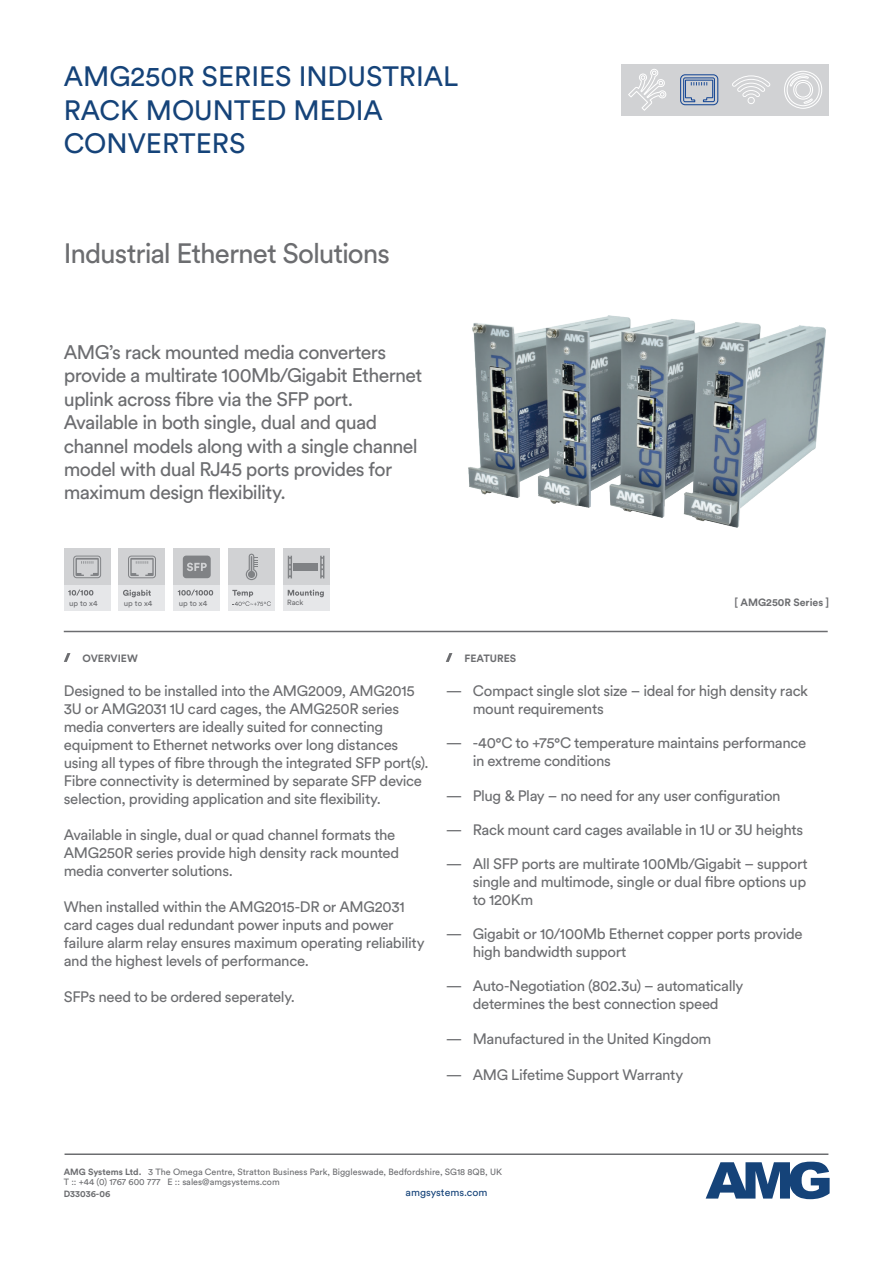
<style>
.page{position:relative;width:893px;height:1263px;background:#fff}
.page>*{position:absolute;margin:0;border:0;box-sizing:border-box;transform-origin:0 0}
.t1{font:27.75px/33.3px "Circular Std";color:#154379}
.t2{font:27.75px "Circular Std";letter-spacing:-.035em;color:#6c6d70}
.t3{font:19.5px/23.4px "Circular Std";letter-spacing:-.035em;color:#6c6d70}
.t4{font:15px/18px "Circular Std";letter-spacing:-.025em;color:#6c6d70}
.t5{font:700 10.5px "Circular Std";color:#6c6d70}
.t6{font:10.5px "Circular Std";color:#154379}
.t7{font:9px/10.8px "Circular Std";color:#6c6d70}
.t8{font:700 9px "Circular Std";color:#6c6d70}
.t9{font:7.8px "Circular Std";color:#6c6d70}
.t10{font:7.5px "Circular Std";color:#6c6d70}
.s1{font-weight:700}
</style>
<div class="page">
<img style="left:468px;top:315px;width:358px;height:213px">
<svg style="left:706px;top:1161px;width:123px;height:38px"></svg>
<hr style="left:65px;top:1153px;width:763px;height:2px;background:#6c6d70">
<hr style="left:64px;top:631px;width:764px;height:1px;background:#6c6d70">
<svg style="left:64px;top:653px;width:6px;height:9px"></svg>
<svg style="left:446px;top:653px;width:6px;height:9px"></svg>
<div style="left:64px;top:585px;width:47px;height:25px;background:#e6e7e9"></div>
<svg style="left:68px;top:590px;width:25px;height:5px"></svg>
<div style="left:64px;top:549px;width:47px;height:36px;background:#d1d2d4"></div>
<svg style="left:73px;top:556px;width:28px;height:22px"></svg>
<div style="left:119px;top:549px;width:46px;height:36px;background:#d1d2d4"></div>
<svg style="left:128px;top:556px;width:28px;height:22px"></svg>
<div style="left:119px;top:585px;width:46px;height:25px;background:#e6e7e9"></div>
<svg style="left:123px;top:590px;width:28px;height:7px"></svg>
<div style="left:228px;top:585px;width:47px;height:25px;background:#e6e7e9"></div>
<div style="left:228px;top:549px;width:47px;height:36px;background:#d1d2d4"></div>
<svg style="left:232px;top:590px;width:39px;height:16px"></svg>
<svg style="left:246px;top:554px;width:11px;height:26px"></svg>
<div style="left:725px;top:64px;width:52px;height:52px;background:#d1d2d4"></div>
<div style="left:673px;top:64px;width:52px;height:52px;background:#d1d2d4"></div>
<div style="left:621px;top:64px;width:52px;height:52px;background:#d1d2d4"></div>
<div style="left:777px;top:64px;width:52px;height:52px;background:#d1d2d4"></div>
<svg style="left:784px;top:71px;width:38px;height:38px"></svg>
<svg style="left:628px;top:69px;width:38px;height:42px"></svg>
<svg style="left:680px;top:74px;width:38px;height:31px"></svg>
<svg style="left:732px;top:75px;width:38px;height:29px"></svg>
<div style="left:283px;top:549px;width:47px;height:36px;background:#d1d2d4"></div>
<div style="left:283px;top:585px;width:47px;height:25px;background:#e6e7e9"></div>
<svg style="left:288px;top:590px;width:36px;height:7px"></svg>
<svg style="left:288px;top:556px;width:4px;height:22px"></svg>
<svg style="left:320px;top:556px;width:4px;height:22px"></svg>
<div style="left:294px;top:563px;width:24px;height:8px;background:#808285"></div>
<div style="left:173px;top:585px;width:47px;height:25px;background:#e6e7e9"></div>
<svg style="left:178px;top:590px;width:35px;height:6px"></svg>
<div style="left:173px;top:549px;width:47px;height:36px;background:#d1d2d4"></div>
<svg style="left:183px;top:555px;width:28px;height:24px"></svg>
<h1 class="t1" style="left:64px;top:60px;width:396px">AMG250R SERIES INDUSTRIAL<br>RACK MOUNTED MEDIA<br>CONVERTERS</h1>
<h1 class="t2" style="left:64px;top:236px;width:328px">Industrial Ethernet Solutions</h1>
<p class="t3" style="left:64px;top:340px;width:360px">AMG’s rack mounted media converters provide a multirate 100Mb/Gigabit Ethernet uplink across fibre via the SFP port.<br>Available in both single, dual and quad channel models along with a single channel model with dual RJ45 ports provides for maximum design flexibility.</p>
<p class="t9" style="left:179px;top:598px;width:30px">up to x4</p>
<p class="t10" style="left:287px;top:598px;width:18px">Rack</p>
<p class="t9" style="left:69px;top:598px;width:30px">up to x4</p>
<p class="t9" style="left:124px;top:598px;width:30px">up to x4</p>
<p class="t10" style="left:178px;top:599px;width:39px">-20~+60°C</p>
<p class="t5" style="left:82px;top:651px;width:57px">OVERVIEW</p>
<p class="t5" style="left:464px;top:651px;width:53px">FEATURES</p>
<p class="t5" style="left:735px;top:595px;width:96px">[ AMG250R Series ]</p>
<p class="t4" style="left:64px;top:682px;width:366px">Designed to be installed into the AMG2009, AMG2015<br>3U or AMG2031 1U card cages, the AMG250R series media converters are ideally suited for connecting equipment to Ethernet networks over long distances using all types of fibre through the integrated SFP port(s).<br>Fibre connectivity is determined by separate SFP device selection, providing application and site flexibility.</p>
<p class="t4" style="left:64px;top:826px;width:337px">Available in single, dual or quad channel formats the<br>AMG250R series provide high density rack mounted media converter solutions.</p>
<p class="t4" style="left:64px;top:898px;width:362px">When installed within the AMG2015-DR or AMG2031 card cages dual redundant power inputs and power failure alarm relay ensures maximum operating reliability and the highest levels of performance.</p>
<p class="t4" style="left:64px;top:988px;width:233px">SFPs need to be ordered seperately.</p>
<p class="t4" style="left:473px;top:682px;width:337px;text-indent:-27px">— Compact single slot size – ideal for high density rack mount requirements</p>
<p class="t4" style="left:473px;top:734px;width:335px;text-indent:-27px">— -40°C to +75°C temperature maintains performance in extreme conditions</p>
<p class="t4" style="left:446px;top:786px;width:336px">— Plug &amp; Play – no need for any user configuration</p>
<p class="t4" style="left:446px;top:820px;width:359px">— Rack mount card cages available in 1U or 3U heights</p>
<p class="t4" style="left:473px;top:854px;width:337px;text-align:justify;text-indent:-27px">— All SFP ports are multirate 100Mb/Gigabit – support single and multimode, single or dual fibre options up to 120Km</p>
<p class="t4" style="left:473px;top:925px;width:331px;text-indent:-27px">— Gigabit or 10/100Mb Ethernet copper ports provide high bandwidth support</p>
<p class="t4" style="left:446px;top:977px;width:299px;text-align:center">— Auto-Negotiation (802.3u) – automatically determines the best connection speed</p>
<p class="t4" style="left:446px;top:1029px;width:267px">— Manufactured in the United Kingdom</p>
<p class="t4" style="left:446px;top:1065px;width:239px">— AMG Lifetime Support Warranty</p>
<p class="t7" style="left:64px;top:1166px;width:440px"><span class="s1">AMG Systems Ltd.</span> 3 The Omega Centre, Stratton Business Park, Biggleswade, Bedfordshire, SG18 8QB, UK<br>T :: +44 (0) 1767 600 777 E :: sales@amgsystems.com</p>
<p class="t8" style="left:64px;top:1188px;width:48px">D33036-06</p>
<p class="t6" style="left:406px;top:1186px;width:83px">amgsystems.com</p>
</div>
